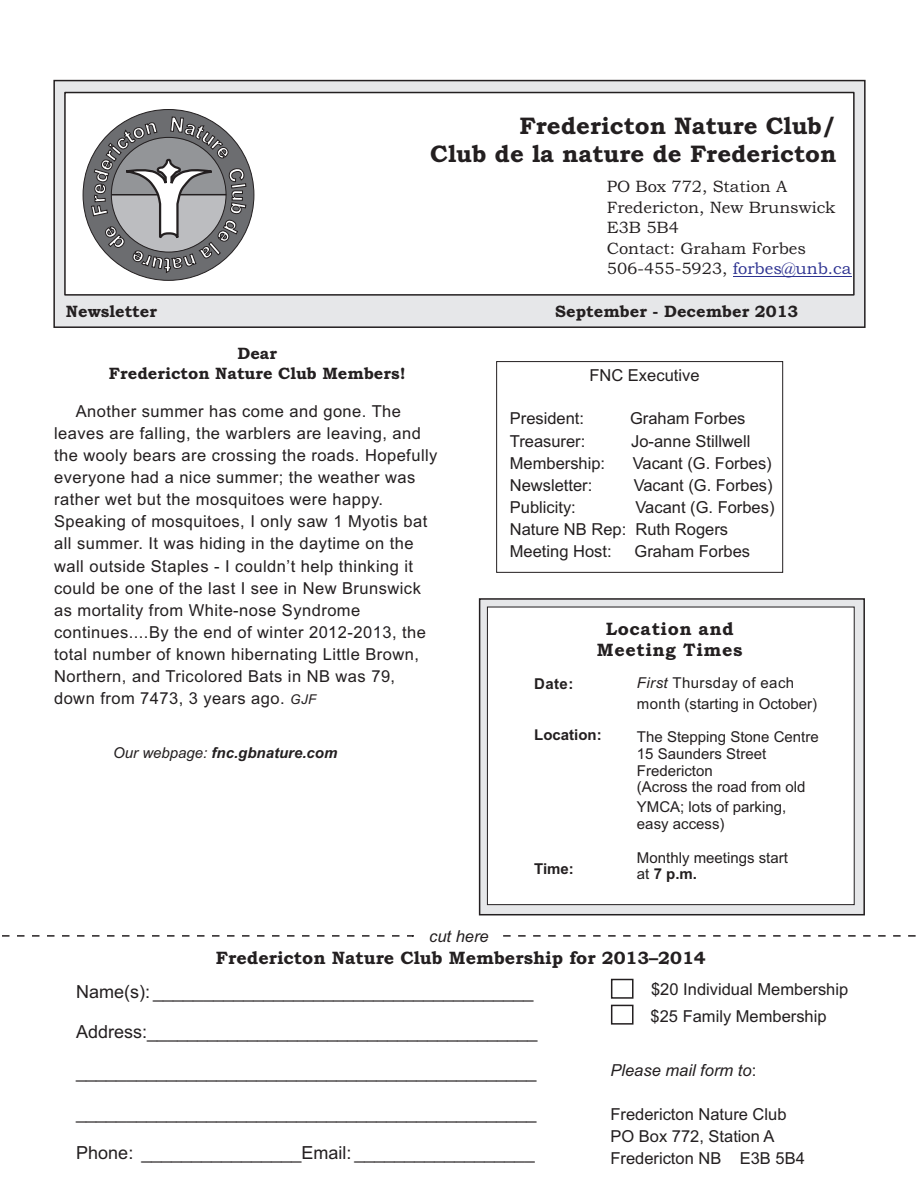
<style>
.page{position:relative;width:918px;height:1188px;background:#fff}
.page>*{position:absolute;margin:0;border:0;box-sizing:border-box;transform-origin:0 0}
.t1{font:24px/28.2px "Bookman Old Style";color:#231f20;text-align:right}
.t2{font:18px "Arial";color:#231f20}
.t3{font:18px "Bookman Old Style";color:#231f20}
.t4{font:18px/21.1px "Bookman Old Style";letter-spacing:.035em;color:#231f20;text-align:center}
.t5{font:16.5px/22px "Arial";letter-spacing:.03em;color:#231f20}
.t6{font:16.5px/22px "Arial";color:#231f20}
.t7{font:16.5px/20.4px "Bookman Old Style";color:#231f20;text-align:center}
.t8{font:italic 16.5px "Arial";color:#231f20}
.t9{font:15px/16.8px "Arial";color:#231f20}
.t10{font:15px/20.1px "Arial";letter-spacing:.03em;color:#231f20}
.t11{font:italic 700 15px "Arial";color:#231f20}
.t12{font:700 15px "Arial";color:#231f20}
.s1{color:#2d3291}
.s2{font-style:italic;font-size:13.5px}
.s3{font-weight:400}
.s4{font-style:italic}
.s5{font-weight:700}
.s6{font-style:normal}
</style>
<div class="page">
<svg style="left:53px;top:79px;width:813px;height:249px;background:#d7d7d9"></svg>
<svg style="left:63px;top:91px;width:792px;height:205px"></svg>
<svg style="left:478px;top:598px;width:387px;height:318px;background:#c6c6c8"></svg>
<div style="left:611px;top:979px;width:23px;height:20px;border:2px solid #231f20"></div>
<div style="left:611px;top:1005px;width:23px;height:20px;border:2px solid #231f20"></div>
<hr style="left:733px;top:276px;width:118px;height:1px;background:#2d3291">
<svg style="left:2px;top:935px;width:411px;height:2px"></svg>
<svg style="left:487px;top:606px;width:368px;height:299px"></svg>
<svg style="left:503px;top:935px;width:413px;height:2px"></svg>
<div style="left:83px;top:109px;width:171px;height:172px;background:#6c6d70;border:1px solid #231f20;border-radius:50%"></div>
<div style="left:496px;top:361px;width:287px;height:212px;border:1px solid #231f20"></div>
<svg style="left:92px;top:117px;width:154px;height:156px"></svg>
<h1 class="t1" style="left:430px;top:113px;width:408px">Fredericton Nature Club/<br>Club de la nature de Fredericton</h1>
<p class="t7" style="left:607px;top:178px;width:246px;text-align:left">PO Box 772, Station A<br>Fredericton, New Brunswick<br>E3B 5B4<br>Contact: Graham Forbes<br>506-455-5923, <span class="s1">forbes@unb.ca</span></p>
<p class="t7" style="left:66px;top:303px;width:93px">Newsletter</p>
<p class="t7" style="left:555px;top:303px;width:245px">September - December 2013</p>
<p class="t7" style="left:109px;top:346px;width:298px;line-height:19.4px">Dear<br>Fredericton Nature Club Members!</p>
<p class="t5" style="left:54px;top:401px;width:385px;text-indent:22px">Another summer has come and gone. The leaves are falling, the warblers are leaving, and the wooly bears are crossing the roads. Hopefully everyone had a nice summer; the weather was rather wet but the mosquitoes were happy.<br>Speaking of mosquitoes, I only saw 1 Myotis bat all summer. It was hiding in the daytime on the wall outside Staples - I couldn’t help thinking it could be one of the last I see in New Brunswick as mortality from White-nose Syndrome continues....By the end of winter 2012-2013, the total number of known hibernating Little Brown, Northern, and Tricolored Bats in NB was 79, down from 7473, 3 years ago. <span class="s2">GJF</span></p>
<p class="t11" style="left:113px;top:747px;width:226px"><span class="s3">Our webpage:</span> fnc.gbnature.com</p>
<p class="t6" style="left:589px;top:366px;width:112px">FNC Executive</p>
<p class="t6" style="left:510px;top:409px;width:76px">President:</p>
<p class="t6" style="left:630px;top:409px;width:117px">Graham Forbes</p>
<p class="t6" style="left:510px;top:431px;width:77px">Treasurer:</p>
<p class="t6" style="left:631px;top:431px;width:121px">Jo-anne Stillwell</p>
<p class="t6" style="left:510px;top:453px;width:97px">Membership:</p>
<p class="t6" style="left:633px;top:453px;width:141px">Vacant (G. Forbes)</p>
<p class="t6" style="left:510px;top:475px;width:84px">Newsletter:</p>
<p class="t6" style="left:634px;top:475px;width:141px">Vacant (G. Forbes)</p>
<p class="t6" style="left:510px;top:498px;width:68px">Publicity:</p>
<p class="t6" style="left:510px;top:498px;width:266px;text-indent:126px">Vacant (G. Forbes)<br>Nature NB Rep: Ruth Rogers<br>Meeting Host:</p>
<p class="t6" style="left:635px;top:542px;width:117px">Graham Forbes</p>
<p class="t4" style="left:597px;top:620px;width:147px">Location and<br>Meeting Times</p>
<p class="t10" style="left:637px;top:674px;width:182px"><span class="s4">First</span> Thursday of each month (starting in October)</p>
<p class="t9" style="left:637px;top:730px;width:183px">The Stepping Stone Centre<br>15 Saunders Street<br>Fredericton<br>(Across the road from old</p>
<p class="t9" style="left:637px;top:800px;width:151px">YMCA; lots of parking, easy access)</p>
<p class="t9" style="left:637px;top:850px;width:152px">Monthly meetings start at <span class="s5">7 p.m.</span></p>
<p class="t12" style="left:534px;top:678px;width:41px">Date:</p>
<p class="t12" style="left:534px;top:729px;width:69px">Location:</p>
<p class="t12" style="left:534px;top:863px;width:41px">Time:</p>
<p class="t8" style="left:429px;top:930px;width:61px">cut here</p>
<p class="t3" style="left:216px;top:951px;width:491px">Fredericton Nature Club Membership for 2013–2014</p>
<p class="t2" style="left:76px;top:985px;width:459px">Name(s): ______________________________________</p>
<p class="t2" style="left:76px;top:1025px;width:463px">Address:_______________________________________</p>
<p class="t2" style="left:76px;top:1065px;width:462px">______________________________________________</p>
<p class="t2" style="left:76px;top:1106px;width:462px">______________________________________________</p>
<p class="t2" style="left:76px;top:1146px;width:460px">Phone: ________________Email: __________________</p>
<p class="t6" style="left:651px;top:980px;width:199px">$20 Individual Membership</p>
<p class="t6" style="left:651px;top:1006px;width:178px">$25 Family Membership</p>
<p class="t8" style="left:610px;top:1064px;width:147px">Please mail form to<span class="s6">:</span></p>
<p class="t6" style="left:610px;top:1105px;width:196px">Fredericton Nature Club<br>PO Box 772, Station A<br>Fredericton NB E3B 5B4</p>
</div>
